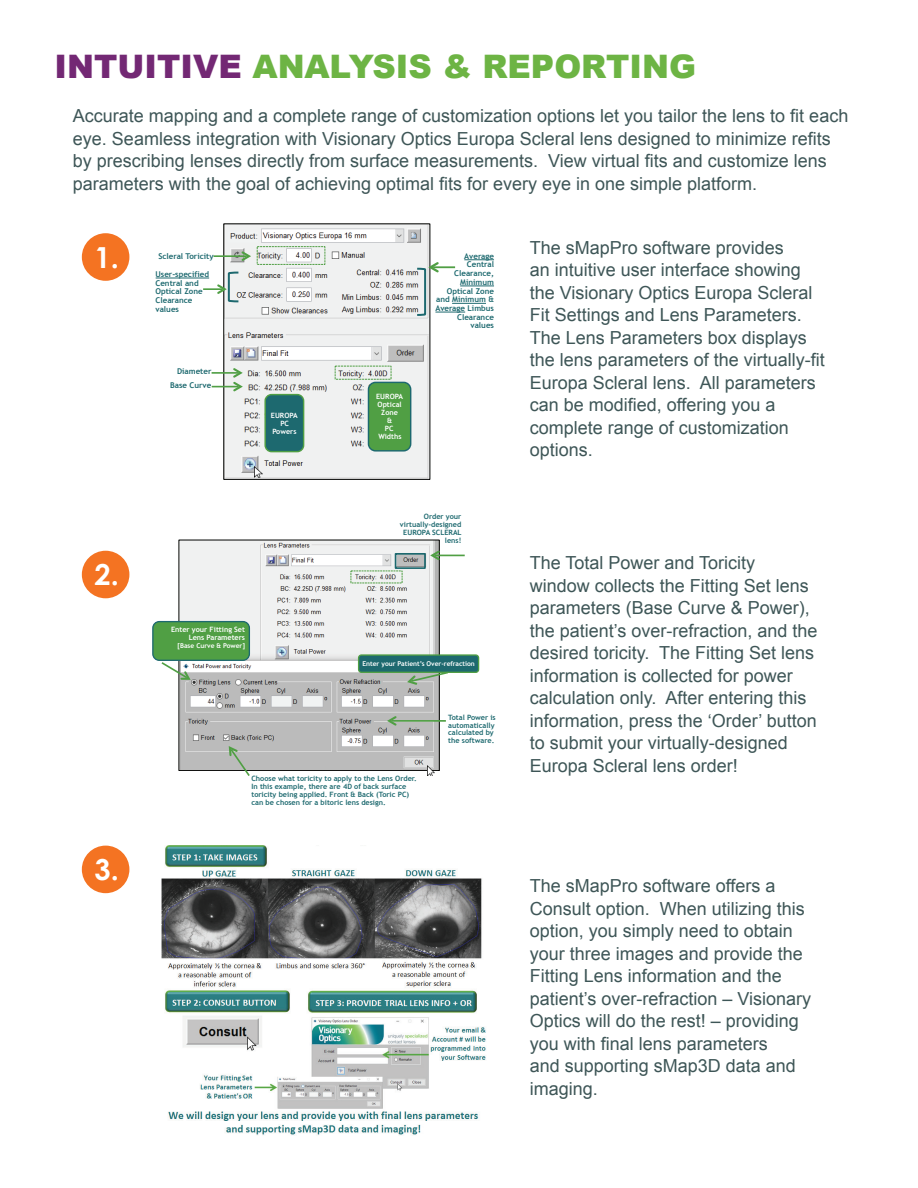
<style>
.page{position:relative;width:918px;height:1188px;background:#fff}
.page>*{position:absolute;margin:0;border:0;box-sizing:border-box;transform-origin:0 0}
.t1{font:900 32.4px "Arial";color:#6db444}
.t2{font:700 28.95px "Century Gothic";color:#fff}
.t3{font:18px/22.5px "Arial";color:#3e5657}
.t4{font:700 7.95px/8.7px "Trebuchet MS";color:#1d696f;text-align:right}
.t5{font:700 7.35px/7.9px "Trebuchet MS";color:#1d696f}
.t6{font:700 7.35px/7.9px "Trebuchet MS";color:#fff;text-align:right}
.t7{font:700 7.2px/7.9px "Trebuchet MS";color:#fff;text-align:center}
.t8{font:700 6.6px "Trebuchet MS";color:#fff}
.s1{color:#732874}
</style>
<div class="page">
<div style="left:82px;top:233px;width:47px;height:48px;background:#f47322;border-radius:50%"></div>
<img style="left:226px;top:226px;width:202px;height:252px">
<div style="left:265px;top:395px;width:39px;height:57px;background:#1d696f;border-radius:6px"></div>
<div style="left:264px;top:394px;width:40px;height:58px;border:1px solid #509f44;border-radius:6px"></div>
<div style="left:368px;top:382px;width:43px;height:69px;background:#509f44;border-radius:7px"></div>
<div style="left:368px;top:382px;width:43px;height:70px;border:1px solid #1d696f;border-radius:7px"></div>
<svg style="left:203px;top:271px;width:36px;height:32px"></svg>
<hr style="left:156px;top:278px;width:53px;height:1px;background:#1d696f">
<hr style="left:464px;top:259px;width:30px;height:1px;background:#1d696f">
<hr style="left:460px;top:286px;width:34px;height:1px;background:#1d696f">
<hr style="left:452px;top:303px;width:34px;height:1px;background:#1d696f">
<hr style="left:435px;top:312px;width:30px;height:1px;background:#1d696f">
<hr style="left:433px;top:266px;width:22px;height:2px;background:#509f44">
<svg style="left:416px;top:262px;width:23px;height:55px"></svg>
<hr style="left:214px;top:255px;width:33px;height:2px;background:#509f44">
<svg style="left:241px;top:251px;width:10px;height:10px"></svg>
<div style="left:257px;top:246px;width:68px;height:19px;border:1px dashed #509f44"></div>
<svg style="left:212px;top:368px;width:31px;height:24px"></svg>
<svg style="left:255px;top:466px;width:7px;height:12px"></svg>
<div style="left:82px;top:846px;width:47px;height:47px;background:#f47322;border-radius:50%"></div>
<img style="left:161px;top:846px;width:325px;height:289px">
<div style="left:82px;top:551px;width:47px;height:47px;background:#f47322;border-radius:50%"></div>
<img style="left:181px;top:542px;width:257px;height:227px">
<div style="left:179px;top:540px;width:261px;height:231px;border:1px solid #040503"></div>
<div style="left:359px;top:655px;width:120px;height:17px;background:#1d696f;border-radius:3px"></div>
<div style="left:358px;top:654px;width:121px;height:19px;border:1px solid #509f44;border-radius:3px"></div>
<div style="left:153px;top:622px;width:96px;height:38px;background:#509f44;border-radius:6px"></div>
<div style="left:152px;top:621px;width:98px;height:40px;border:1px solid #1d696f;border-radius:6px"></div>
<svg style="left:229px;top:746px;width:22px;height:30px"></svg>
<svg style="left:407px;top:671px;width:43px;height:14px"></svg>
<svg style="left:428px;top:765px;width:6px;height:11px"></svg>
<svg style="left:161px;top:661px;width:30px;height:19px"></svg>
<hr style="left:435px;top:555px;width:30px;height:1px;background:#509f44">
<svg style="left:430px;top:551px;width:10px;height:9px"></svg>
<div style="left:395px;top:553px;width:31px;height:16px;border:2px solid #1d696f"></div>
<hr style="left:391px;top:720px;width:55px;height:2px;background:#509f44">
<svg style="left:387px;top:716px;width:10px;height:10px"></svg>
<h1 class="t1" style="left:55px;top:43px;width:643px"><span class="s1">INTUITIVE</span> ANALYSIS &amp; REPORTING</h1>
<p class="t3" style="left:73px;top:105px;width:777px">Accurate mapping and a complete range of customization options let you tailor the lens to fit each eye. Seamless integration with Visionary Optics Europa Scleral lens designed to minimize refits by prescribing lenses directly from surface measurements. View virtual fits and customize lens parameters with the goal of achieving optimal fits for every eye in one simple platform.</p>
<h2 class="t2" style="left:94px;top:239px;width:26px">1.</h2>
<h2 class="t2" style="left:94px;top:557px;width:26px">2.</h2>
<h2 class="t2" style="left:94px;top:851px;width:26px">3.</h2>
<p class="t4" style="left:158px;top:252px;width:57px">Scleral Toricity</p>
<p class="t4" style="left:156px;top:270px;width:55px;text-align:left">User-specified<br>Central and<br>Optical Zone<br>Clearance values</p>
<p class="t4" style="left:170px;top:364px;width:43px;line-height:13.6px">Diameter<br>Base Curve</p>
<p class="t7" style="left:271px;top:411px;width:28px">EUROPA<br>PC<br>Powers</p>
<p class="t6" style="left:171px;top:626px;width:76px">Enter your Fitting Set<br>Lens Parameters</p>
<p class="t8" style="left:177px;top:641px;width:69px">[Base Curve &amp; Power]</p>
<p class="t7" style="left:376px;top:392px;width:28px">EUROPA<br>Optical<br>Zone<br>&amp;<br>PC<br>Widths</p>
<p class="t4" style="left:435px;top:252px;width:60px">Average<br>Central<br>Clearance,<br>Minimum<br>Optical Zone and Minimum &amp;<br>Average Limbus<br>Clearance values</p>
<p class="t5" style="left:400px;top:512px;width:63px;text-align:right">Order your virtually-designed<br>EUROPA SCLERAL lens!</p>
<p class="t8" style="left:362px;top:659px;width:114px">Enter your Patient’s Over-refraction</p>
<p class="t5" style="left:448px;top:713px;width:49px">Total Power is automatically calculated by the software.</p>
<p class="t5" style="left:251px;top:774px;width:167px">Choose what toricity to apply to the Lens Order.<br>In this example, there are 4D of back surface toricity being applied. Front &amp; Back (Toric PC) can be chosen for a bitoric lens design.</p>
<p class="t3" style="left:530px;top:236px;width:297px">The sMapPro software provides<br>an intuitive user interface showing the Visionary Optics Europa Scleral<br>Fit Settings and Lens Parameters.<br>The Lens Parameters box displays the lens parameters of the virtually-fit<br>Europa Scleral lens. All parameters can be modified, offering you a complete range of customization options.</p>
<p class="t3" style="left:530px;top:552px;width:289px">The Total Power and Toricity window collects the Fitting Set lens parameters (Base Curve &amp; Power), the patient’s over-refraction, and the desired toricity. The Fitting Set lens information is collected for power calculation only. After entering this information, press the ‘Order’ button to submit your virtually-designed Europa Scleral lens order!</p>
<p class="t3" style="left:530px;top:875px;width:283px">The sMapPro software offers a<br>Consult option. When utilizing this option, you simply need to obtain your three images and provide the<br>Fitting Lens information and the patient’s over-refraction – Visionary<br>Optics will do the rest! – providing you with final lens parameters<br>and supporting sMap3D data and imaging.</p>
</div>
